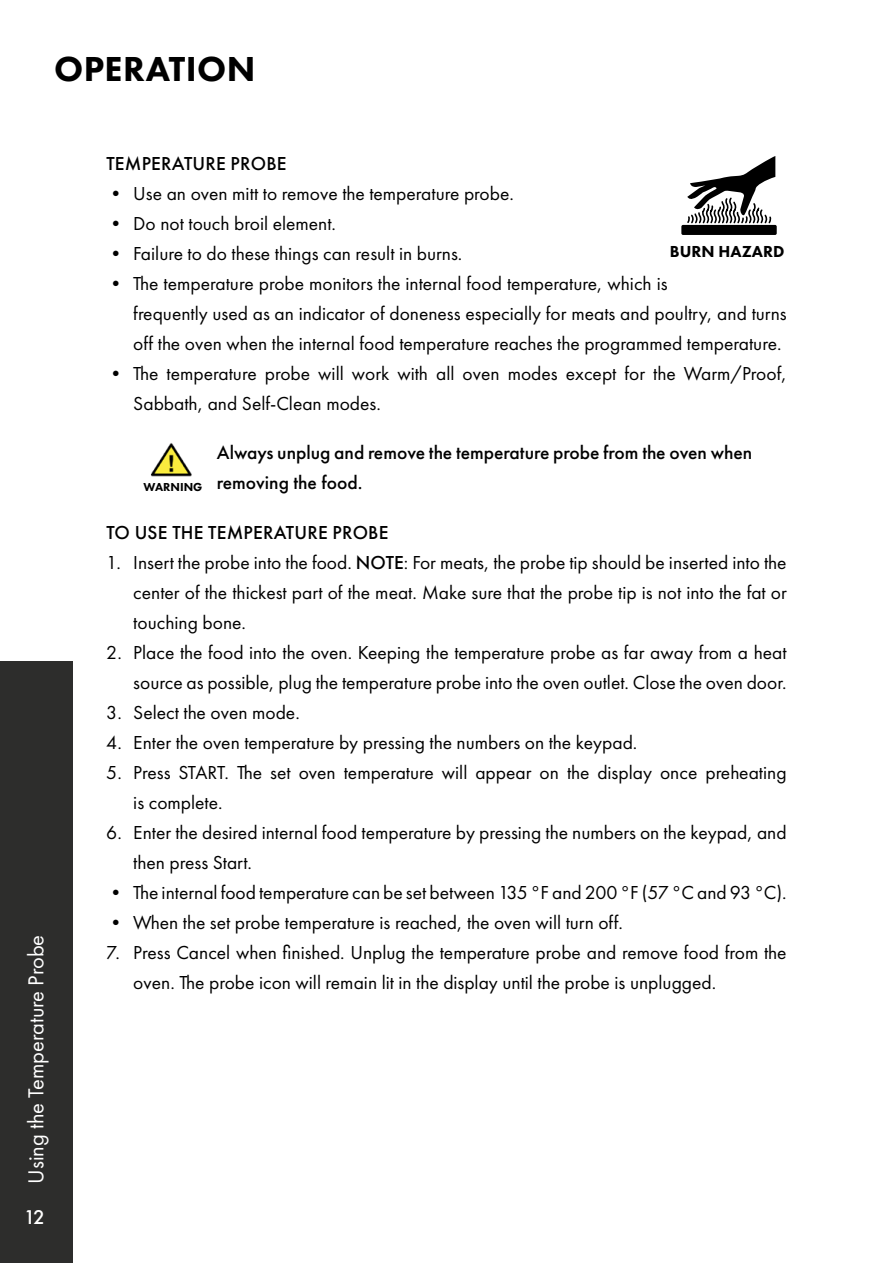
<style>
.page{position:relative;width:893px;height:1263px;background:#fff}
.page>*{position:absolute;margin:0;border:0;box-sizing:border-box;transform-origin:0 0}
.t1{font:800 36px "Futura PT";letter-spacing:.01em;color:#000}
.t2{font:22.5px "Futura PT";color:#fff}
.t3{font:500 20.7px "Futura PT";color:#fff}
.t4{font:19.5px/30px "Futura PT";color:#000}
.t5{font:500 19.5px/30px "Futura PT";color:#000}
.t6{font:18.45px "Times";color:#000}
.t7{font:700 18.45px "Times";letter-spacing:.025em;color:#000}
.t8{font:800 16.5px "Futura PT";color:#000}
.t9{font:800 12px "Futura PT";color:#000}
.s1{font-weight:500}
</style>
<div class="page">
<div style="left:0;top:661px;width:73px;height:602px;background:#2d2d2c"></div>
<img style="left:151px;top:443px;width:41px;height:34px">
<div style="left:681px;top:225px;width:96px;height:10px;background:#000;border-radius:2px"></div>
<svg style="left:686px;top:156px;width:89px;height:69px"></svg>
<h1 class="t1" style="left:54px;top:47px;width:203px">OPERATION</h1>
<p class="t2" style="left:23px;top:1184px;width:250px;rotate:-90deg">Using the Temperature Probe</p>
<p class="t3" style="left:24px;top:1205px;width:22px">12</p>
<p class="t5" style="left:106px;top:149px;width:182px">TEMPERATURE PROBE</p>
<p class="t4" style="left:106px;top:179px;width:409px">• Use an oven mitt to remove the temperature probe.</p>
<p class="t4" style="left:106px;top:209px;width:231px">• Do not touch broil element.</p>
<p class="t4" style="left:106px;top:239px;width:358px">• Failure to do these things can result in burns.</p>
<p class="t4" style="left:133px;top:269px;width:655px;text-indent:-27px">• The temperature probe monitors the internal food temperature, which is<br>frequently used as an indicator of doneness especially for meats and poultry, and turns off the oven when the internal food temperature reaches the programmed temperature.</p>
<p class="t4" style="left:133px;top:359px;width:655px;text-indent:-27px">• The temperature probe will work with all oven modes except for the Warm/Proof,<br>Sabbath, and Self-Clean modes.</p>
<p class="t8" style="left:670px;top:241px;width:116px">BURN HAZARD</p>
<p class="t7" style="left:659px;top:240px;width:141px">BURN HAZARD</p>
<p class="t6" style="left:627px;top:299px;width:205px">Do not touch broil element.</p>
<p class="t5" style="left:217px;top:437px;width:537px">Always unplug and remove the temperature probe from the oven when removing the food.</p>
<p class="t5" style="left:106px;top:518px;width:284px">TO USE THE TEMPERATURE PROBE</p>
<p class="t4" style="left:133px;top:548px;width:655px;text-align:justify;text-indent:-27px">1. Insert the probe into the food. <span class="s1">NOTE</span>: For meats, the probe tip should be inserted into the center of the thickest part of the meat. Make sure that the probe tip is not into the fat or touching bone.</p>
<p class="t4" style="left:106px;top:638px;width:682px;text-align:right">2. Place the food into the oven. Keeping the temperature probe as far away from a heat source as possible, plug the temperature probe into the oven outlet. Close the oven door.</p>
<p class="t4" style="left:106px;top:698px;width:195px">3. Select the oven mode.</p>
<p class="t4" style="left:106px;top:728px;width:533px">4. Enter the oven temperature by pressing the numbers on the keypad.</p>
<p class="t4" style="left:133px;top:758px;width:655px;text-indent:-27px">5. Press START. The set oven temperature will appear on the display once preheating is complete.</p>
<p class="t4" style="left:133px;top:818px;width:655px;text-indent:-27px">6. Enter the desired internal food temperature by pressing the numbers on the keypad, and then press Start.</p>
<p class="t4" style="left:106px;top:878px;width:682px">• The internal food temperature can be set between 135 °F and 200 °F (57 °C and 93 °C).</p>
<p class="t4" style="left:106px;top:908px;width:518px">• When the set probe temperature is reached, the oven will turn off.</p>
<p class="t4" style="left:133px;top:938px;width:655px;text-indent:-27px">7. Press Cancel when finished. Unplug the temperature probe and remove food from the oven. The probe icon will remain lit in the display until the probe is unplugged.</p>
<p class="t9" style="left:144px;top:480px;width:60px">WARNING</p>
</div>
